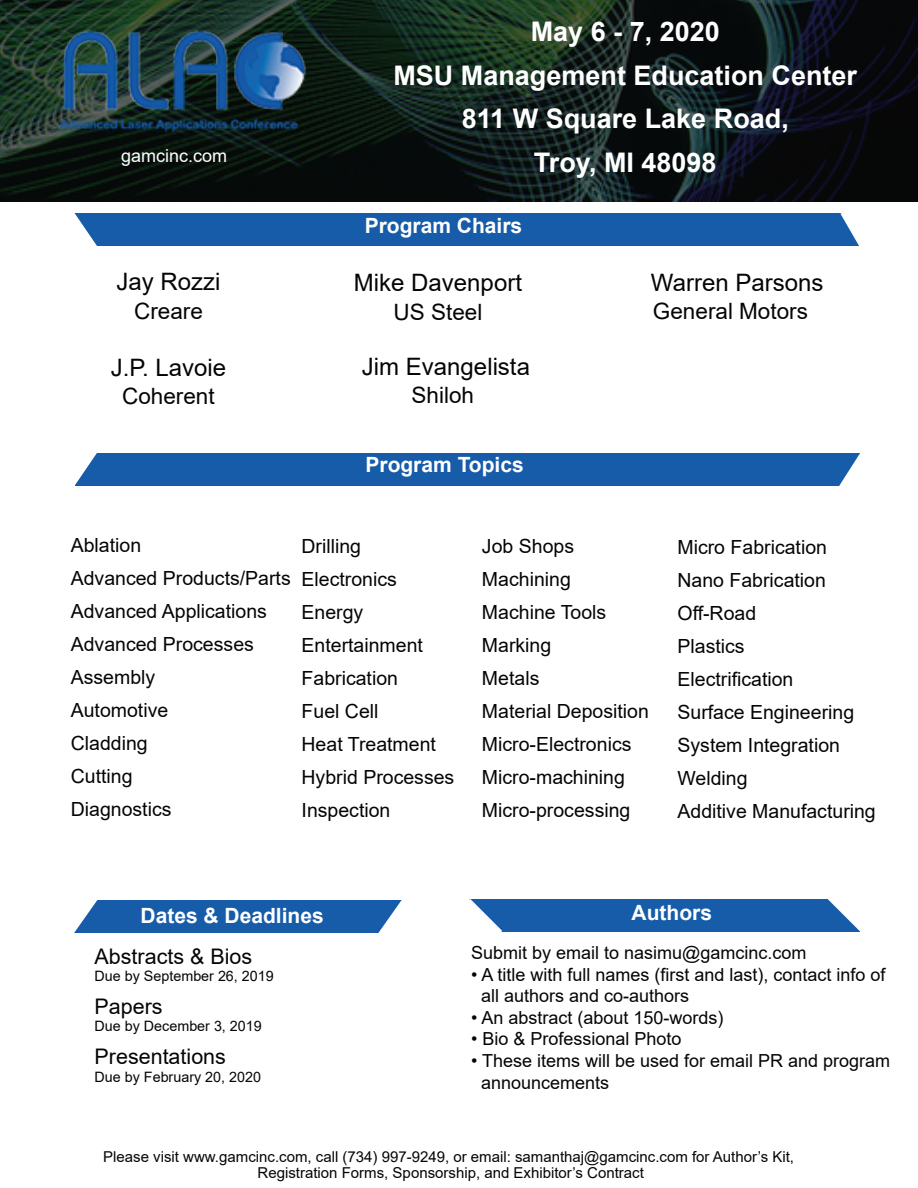
<style>
.page{position:relative;width:918px;height:1188px;background:#fff}
.page>*{position:absolute;margin:0;border:0;box-sizing:border-box;transform-origin:0 0}
.t1{font:700 27px/43.5px "Arial";color:#fff;text-align:center}
.t2{font:24px "Arial";color:#050504}
.t3{font:22.5px "Arial";color:#050504}
.t4{font:21.45px "Arial";color:#050504}
.t5{font:700 21px "Arial";color:#fff}
.t6{font:19.5px/33px "Arial";color:#050504}
.t7{font:18px/21.6px "Arial";color:#050504}
.t8{font:18px "Arial";color:#fff}
.t9{font:15px/16.5px "Arial";color:#050504;text-align:center}
.t10{font:14.25px "Arial";color:#050504}
</style>
<div class="page">
<div style="left:74px;top:900px;width:328px;height:32px;background:#165ca9"></div>
<div style="left:470px;top:899px;width:390px;height:32px;background:#165ca9"></div>
<svg style="left:378px;top:900px;width:24px;height:33px"></svg>
<svg style="left:469px;top:899px;width:33px;height:33px"></svg>
<svg style="left:828px;top:899px;width:32px;height:32px"></svg>
<svg style="left:74px;top:900px;width:25px;height:33px"></svg>
<div style="left:74px;top:214px;width:785px;height:32px;background:#165ca9"></div>
<svg style="left:74px;top:213px;width:26px;height:33px"></svg>
<svg style="left:840px;top:213px;width:19px;height:33px"></svg>
<div style="left:75px;top:453px;width:785px;height:32px;background:#165ca9"></div>
<svg style="left:75px;top:453px;width:23px;height:33px"></svg>
<svg style="left:838px;top:453px;width:22px;height:33px"></svg>
<svg style="left:0;top:0;width:918px;height:201px;background:#0f1b17"></svg>
<img style="left:51px;top:14px;width:257px;height:135px">
<p class="t8" style="left:121px;top:144px;width:108px">gamcinc.com</p>
<p class="t2" style="left:116px;top:265px;width:106px">Jay Rozzi</p>
<p class="t3" style="left:134px;top:295px;width:70px">Creare</p>
<p class="t2" style="left:111px;top:351px;width:117px">J.P. Lavoie</p>
<p class="t3" style="left:122px;top:381px;width:94px">Coherent</p>
<h1 class="t1" style="left:393px;top:10px;width:465px">May 6 - 7, 2020<br>MSU Management Education Center<br>811 W Square Lake Road,<br>Troy, MI 48098</h1>
<p class="t5" style="left:365px;top:211px;width:159px">Program Chairs</p>
<p class="t2" style="left:354px;top:266px;width:170px">Mike Davenport</p>
<p class="t3" style="left:394px;top:297px;width:90px">US Steel</p>
<p class="t2" style="left:362px;top:350px;width:170px">Jim Evangelista</p>
<p class="t3" style="left:412px;top:380px;width:64px">Shiloh</p>
<p class="t5" style="left:365px;top:450px;width:160px">Program Topics</p>
<p class="t2" style="left:651px;top:266px;width:174px">Warren Parsons</p>
<p class="t3" style="left:653px;top:296px;width:157px">General Motors</p>
<p class="t6" style="left:71px;top:528px;width:222px">Ablation<br>Advanced Products/Parts<br>Advanced Applications<br>Advanced Processes<br>Assembly<br>Automotive<br>Cladding<br>Cutting<br>Diagnostics</p>
<p class="t6" style="left:302px;top:529px;width:154px">Drilling<br>Electronics<br>Energy<br>Entertainment<br>Fabrication<br>Fuel Cell<br>Heat Treatment<br>Hybrid Processes<br>Inspection</p>
<p class="t6" style="left:678px;top:530px;width:200px">Micro Fabrication<br>Nano Fabrication<br>Off-Road<br>Plastics<br>Electrification<br>Surface Engineering<br>System Integration<br>Welding<br>Additive Manufacturing</p>
<p class="t6" style="left:482px;top:530px;width:168px">Job Shops<br>Machining<br>Machine Tools<br>Marking<br>Metals<br>Material Deposition<br>Micro-Electronics<br>Micro-machining<br>Micro-processing</p>
<p class="t5" style="left:141px;top:900px;width:185px">Dates &amp; Deadlines</p>
<p class="t4" style="left:95px;top:941px;width:159px">Abstracts &amp; Bios</p>
<p class="t10" style="left:95px;top:966px;width:181px">Due by September 26, 2019</p>
<p class="t4" style="left:95px;top:992px;width:70px">Papers</p>
<p class="t10" style="left:95px;top:1016px;width:169px">Due by December 3, 2019</p>
<p class="t4" style="left:95px;top:1042px;width:133px">Presentations</p>
<p class="t10" style="left:95px;top:1067px;width:168px">Due by February 20, 2020</p>
<p class="t5" style="left:632px;top:897px;width:82px">Authors</p>
<p class="t7" style="left:471px;top:942px;width:337px">Submit by email to nasimu@gamcinc.com</p>
<p class="t7" style="left:481px;top:963px;width:406px;text-indent:-10px">• A title with full names (first and last), contact info of all authors and co-authors</p>
<p class="t7" style="left:471px;top:1007px;width:254px">• An abstract (about 150-words)</p>
<p class="t7" style="left:471px;top:1028px;width:212px">• Bio &amp; Professional Photo</p>
<p class="t7" style="left:481px;top:1050px;width:411px;text-indent:-10px">• These items will be used for email PR and program announcements</p>
<p class="t9" style="left:103px;top:1148px;width:692px">Please visit www.gamcinc.com, call (734) 997-9249, or email: samanthaj@gamcinc.com for Author’s Kit,<br>Registration Forms, Sponsorship, and Exhibitor’s Contract</p>
</div>
